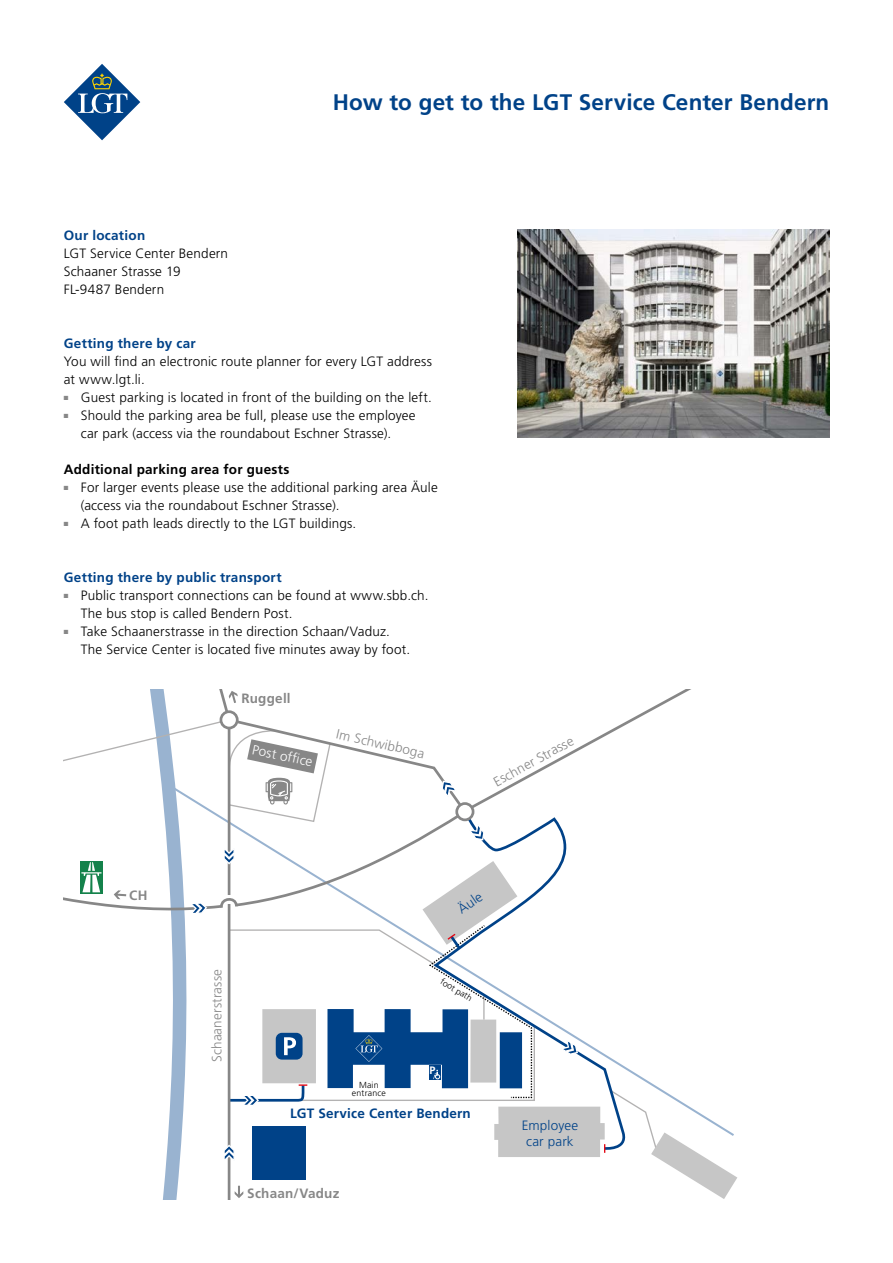
<style>
.page{position:relative;width:893px;height:1263px;background:#fff}
.page>*{position:absolute;margin:0;border:0;box-sizing:border-box;transform-origin:0 0}
.t1{font:700 22.5px "Frutiger LT Std";letter-spacing:.005em;color:#004288}
.t2{font:300 13.5px/18px "Frutiger LT Std";letter-spacing:.015em;color:#000}
.t3{font:700 13.5px "Frutiger LT Std";letter-spacing:.02em;color:#004288}
.t4{font:300 13.5px "Frutiger LT Std";letter-spacing:.005em;color:#878787}
.t5{font:700 13.5px "Frutiger LT Std";letter-spacing:.02em;color:#000}
.t6{font:700 13.5px "Frutiger LT Std";letter-spacing:.015em;color:#878787}
.t7{font:300 13.5px/16.2px "Frutiger LT Std";letter-spacing:.01em;color:#004288;text-align:center}
.t8{font:300 13.5px "Frutiger LT Std";color:#fff}
.t9{font:700 10.8px "Frutiger LT Std";color:#fff}
.t10{font:300 8.85px "Frutiger LT Std";color:#000}
.t11{font:300 8.7px/8.4px "Frutiger LT Std";letter-spacing:.02em;color:#000;text-align:center}
</style>
<div class="page">
<svg style="left:64px;top:64px;width:76px;height:76px"></svg>
<img style="left:517px;top:230px;width:312px;height:208px">
<svg style="left:64px;top:690px;width:673px;height:509px"></svg>
<p class="t3" style="left:64px;top:227px;width:83px">Our location</p>
<p class="t2" style="left:64px;top:244px;width:166px">LGT Service Center Bendern<br>Schaaner Strasse 19<br>FL-9487 Bendern</p>
<h1 class="t1" style="left:333px;top:89px;width:498px">How to get to the LGT Service Center Bendern</h1>
<p class="t3" style="left:64px;top:335px;width:134px">Getting there by car</p>
<p class="t2" style="left:64px;top:352px;width:370px">You will find an electronic route planner for every LGT address at www.lgt.li.</p>
<p class="t2" style="left:64px;top:388px;width:370px"><sup>■</sup> Guest parking is located in front of the building on the left.</p>
<p class="t2" style="left:64px;top:406px;width:353px;text-align:center"><sup>■</sup> Should the parking area be full, please use the employee car park (access via the roundabout Eschner Strasse).</p>
<p class="t5" style="left:64px;top:461px;width:227px">Additional parking area for guests</p>
<p class="t2" style="left:81px;top:478px;width:359px;text-indent:-17px"><sup>■</sup> For larger events please use the additional parking area Äule (access via the roundabout Eschner Strasse).</p>
<p class="t2" style="left:64px;top:514px;width:294px"><sup>■</sup> A foot path leads directly to the LGT buildings.</p>
<p class="t3" style="left:64px;top:569px;width:219px">Getting there by public transport</p>
<p class="t2" style="left:81px;top:586px;width:349px;text-indent:-17px"><sup>■</sup> Public transport connections can be found at www.sbb.ch.<br>The bus stop is called Bendern Post.</p>
<p class="t2" style="left:81px;top:622px;width:331px;text-indent:-17px"><sup>■</sup> Take Schaanerstrasse in the direction Schaan/Vaduz.<br>The Service Center is located five minutes away by foot.</p>
<p class="t6" style="left:129px;top:888px;width:20px">CH</p>
<p class="t6" style="left:241px;top:690px;width:51px">Ruggell</p>
<p class="t8" style="left:254px;top:742px;width:63px;rotate:12deg">Post offi ce</p>
<p class="t4" style="left:338px;top:726px;width:92px;rotate:13deg">Im Schwibboga</p>
<p class="t4" style="left:491px;top:776px;width:91px;rotate:-29deg">Eschner Strasse</p>
<p class="t4" style="left:209px;top:1062px;width:94px;rotate:-90deg">Schaanerstrasse</p>
<p class="t7" style="left:455px;top:904px;width:28px;rotate:-35deg">Äule</p>
<p class="t10" style="left:444px;top:976px;width:37px;rotate:31deg">foot path</p>
<p class="t11" style="left:352px;top:1081px;width:36px">Main entrance</p>
<p class="t9" style="left:430px;top:1064px;width:8px">P</p>
<p class="t3" style="left:290px;top:1106px;width:182px">LGT Service Center Bendern</p>
<p class="t6" style="left:247px;top:1185px;width:94px">Schaan/Vaduz</p>
<p class="t7" style="left:522px;top:1117px;width:58px">Employee car park</p>
</div>
